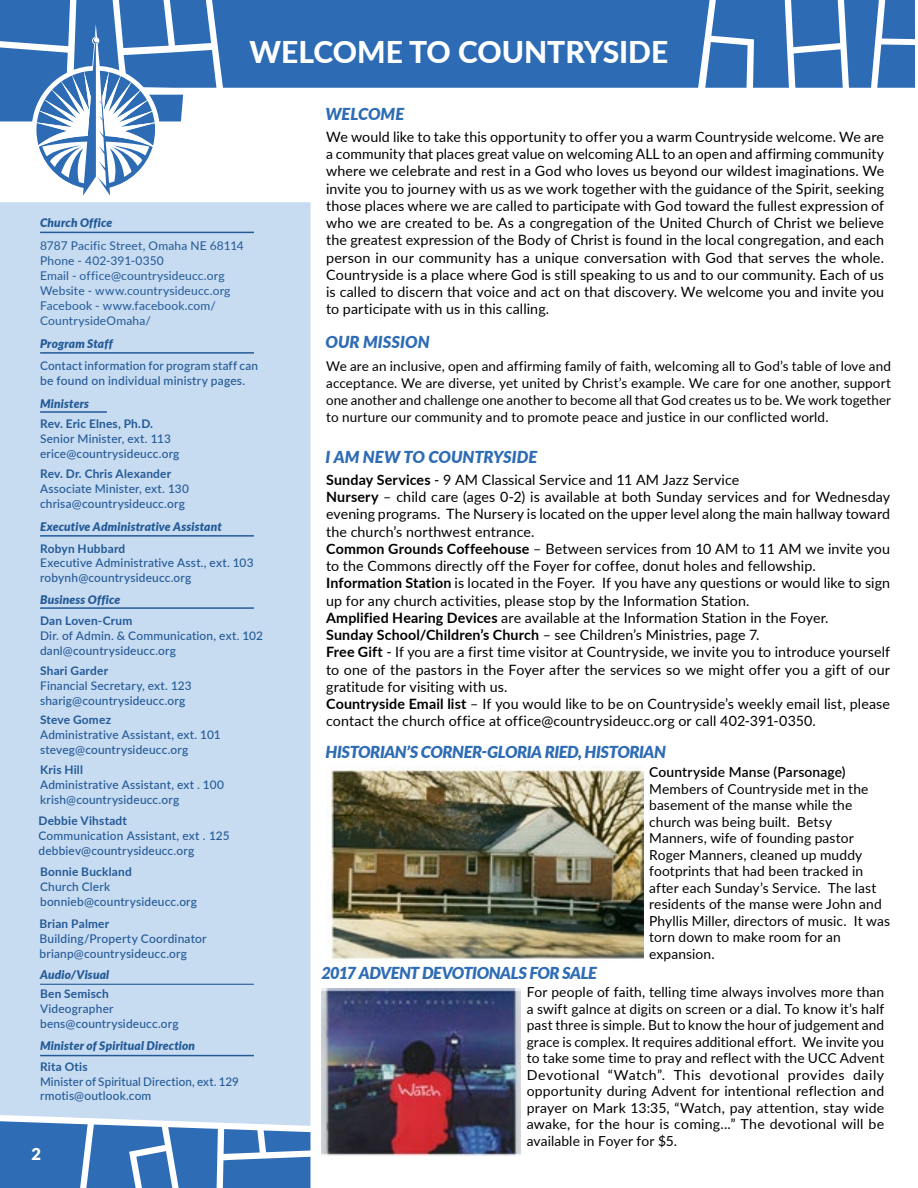
<style>
.page{position:relative;width:918px;height:1188px;background:#fff}
.page>*{position:absolute;margin:0;border:0;box-sizing:border-box;transform-origin:0 0}
.t1{font:800 30px "Lato";color:#fff}
.t2{font:italic 900 16.5px "Lato";letter-spacing:-.025em;color:#2e6cb5}
.t3{font:italic 900 16.5px "Lato";color:#2e6cb5}
.t4{font:italic 900 16.5px "Lato";letter-spacing:.005em;color:#2e6cb5}
.t5{font:italic 900 16.5px "Lato";letter-spacing:-.005em;color:#2e6cb5}
.t6{font:900 16.5px "Lato";color:#fff}
.t7{font:14.25px/17.2px "Lato";letter-spacing:.005em;color:#000;text-align:justify}
.t8{font:13.8px/16.5px "Lato";letter-spacing:.01em;color:#000;text-align:justify}
.t9{font:600 13.8px "Lato";letter-spacing:.01em;color:#000}
.t10{font:13.5px/17.2px "Lato";letter-spacing:.01em;color:#000;text-align:justify}
.t11{font:12px/15px "Lato";letter-spacing:.015em;color:#225996}
.t12{font:500 12px/15px "Lato";letter-spacing:.015em;color:#225996}
.t13{font:500 11.85px/14.9px "Lato";letter-spacing:.015em;color:#225996}
.t14{font:700 11.85px "Lato";letter-spacing:.015em;color:#225996}
.t15{font:italic 900 11.85px "Lato";letter-spacing:.015em;color:#225996}
.s1{font-weight:700}
</style>
<div class="page">
<div style="left:0;top:202px;width:310px;height:919px;background:#c7dbf1"></div>
<svg style="left:0;top:1121px;width:310px;height:67px"></svg>
<div style="left:216px;top:0;width:489px;height:88px;background:#2d6cb5"></div>
<svg style="left:705px;top:0;width:210px;height:88px;background:#5185c1"></svg>
<hr style="left:40px;top:411px;width:67px;height:2px;background:#225996">
<hr style="left:40px;top:535px;width:214px;height:2px;background:#225996">
<hr style="left:40px;top:607px;width:214px;height:2px;background:#225996">
<hr style="left:40px;top:984px;width:214px;height:1px;background:#225996">
<hr style="left:40px;top:1055px;width:214px;height:1px;background:#225996">
<svg style="left:0;top:0;width:216px;height:196px"></svg>
<hr style="left:40px;top:352px;width:214px;height:2px;background:#225996">
<hr style="left:40px;top:232px;width:214px;height:1px;background:#225996">
<img style="left:321px;top:988px;width:200px;height:169px">
<img style="left:330px;top:766px;width:313px;height:194px">
<h1 class="t1" style="left:250px;top:30px;width:420px">WELCOME TO COUNTRYSIDE</h1>
<p class="t15" style="left:40px;top:214px;width:74px">Church Office</p>
<p class="t11" style="left:40px;top:237px;width:205px">8787 Pacific Street, Omaha NE 68114<br>Phone - 402-391-0350<br>Email - office@countrysideucc.org<br>Website - www.countrysideucc.org<br>Facebook - www.facebook.com/<br>CountrysideOmaha/</p>
<p class="t15" style="left:40px;top:334px;width:74px">Program Staff</p>
<p class="t12" style="left:40px;top:358px;width:220px">Contact information for program staff can be found on individual ministry pages.</p>
<p class="t15" style="left:40px;top:395px;width:51px">Ministers</p>
<p class="t14" style="left:40px;top:415px;width:115px">Rev. Eric Elnes, Ph.D.</p>
<p class="t13" style="left:40px;top:431px;width:141px">Senior Minister, ext. 113 erice@countrysideucc.org</p>
<p class="t14" style="left:40px;top:465px;width:133px">Rev. Dr. Chris Alexander</p>
<p class="t13" style="left:40px;top:481px;width:150px">Associate Minister, ext. 130 chrisa@countrysideucc.org</p>
<p class="t15" style="left:40px;top:518px;width:183px">Executive Administrative Assistant</p>
<p class="t14" style="left:40px;top:539px;width:87px">Robyn Hubbard</p>
<p class="t13" style="left:40px;top:555px;width:215px">Executive Administrative Asst., ext. 103 robynh@countrysideucc.org</p>
<p class="t15" style="left:40px;top:591px;width:82px">Business Office</p>
<p class="t14" style="left:40px;top:612px;width:94px">Dan Loven-Crum</p>
<p class="t13" style="left:40px;top:628px;width:225px">Dir. of Admin. &amp; Communication, ext. 102 danl@countrysideucc.org</p>
<p class="t14" style="left:40px;top:662px;width:70px">Shari Garder</p>
<p class="t13" style="left:40px;top:677px;width:153px">Financial Secretary, ext. 123 sharig@countrysideucc.org</p>
<p class="t14" style="left:40px;top:711px;width:73px">Steve Gomez</p>
<p class="t13" style="left:40px;top:727px;width:182px">Administrative Assistant, ext. 101 steveg@countrysideucc.org</p>
<p class="t14" style="left:40px;top:761px;width:44px">Kris Hill</p>
<p class="t13" style="left:40px;top:777px;width:185px">Administrative Assistant, ext . 100 krish@countrysideucc.org</p>
<p class="t14" style="left:38px;top:812px;width:90px">Debbie Vihstadt</p>
<p class="t13" style="left:38px;top:828px;width:193px">Communication Assistant, ext . 125 debbiev@countrysideucc.org</p>
<p class="t14" style="left:40px;top:863px;width:93px">Bonnie Buckland</p>
<p class="t13" style="left:40px;top:879px;width:159px">Church Clerk bonnieb@countrysideucc.org</p>
<p class="t14" style="left:40px;top:915px;width:71px">Brian Palmer</p>
<p class="t12" style="left:40px;top:931px;width:169px">Building/Property Coordinator</p>
<p class="t13" style="left:40px;top:946px;width:149px">brianp@countrysideucc.org</p>
<p class="t15" style="left:40px;top:966px;width:71px">Audio/Visual</p>
<p class="t14" style="left:40px;top:985px;width:70px">Ben Semisch</p>
<p class="t13" style="left:40px;top:1001px;width:140px">Videographer bens@countrysideucc.org</p>
<p class="t15" style="left:40px;top:1037px;width:157px">Minister of Spiritual Direction</p>
<p class="t14" style="left:40px;top:1058px;width:49px">Rita Otis</p>
<p class="t13" style="left:40px;top:1073px;width:200px">Minister of Spiritual Direction, ext. 129 rmotis@outlook.com</p>
<p class="t6" style="left:32px;top:1141px;width:11px">2</p>
<p class="t5" style="left:326px;top:102px;width:80px">WELCOME</p>
<p class="t7" style="left:326px;top:127px;width:560px">We would like to take this opportunity to offer you a warm Countryside welcome. We are a community that places great value on welcoming ALL to an open and affirming community where we celebrate and rest in a God who loves us beyond our wildest imaginations. We invite you to journey with us as we work together with the guidance of the Spirit, seeking those places where we are called to participate with God toward the fullest expression of who we are created to be. As a congregation of the United Church of Christ we believe the greatest expression of the Body of Christ is found in the local congregation, and each person in our community has a unique conversation with God that serves the whole.<br>Countryside is a place where God is still speaking to us and to our community. Each of us is called to discern that voice and act on that discovery. We welcome you and invite you to participate with us in this calling.</p>
<p class="t4" style="left:326px;top:330px;width:106px">OUR MISSION</p>
<p class="t10" style="left:326px;top:356px;width:566px">We are an inclusive, open and affirming family of faith, welcoming all to God’s table of love and acceptance. We are diverse, yet united by Christ’s example. We care for one another, support one another and challenge one another to become all that God creates us to be. We work together to nurture our community and to promote peace and justice in our conflicted world.</p>
<p class="t3" style="left:326px;top:445px;width:213px">I AM NEW TO COUNTRYSIDE</p>
<p class="t7" style="left:326px;top:470px;width:566px;text-align:left"><span class="s1">Sunday Services</span> - 9 AM Classical Service and 11 AM Jazz Service<br><span class="s1">Nursery</span> – child care (ages 0-2) is available at both Sunday services and for Wednesday evening programs. The Nursery is located on the upper level along the main hallway toward the church’s northwest entrance.<br><span class="s1">Common Grounds Coffeehouse</span> – Between services from 10 AM to 11 AM we invite you to the Commons directly off the Foyer for coffee, donut holes and fellowship.<br><span class="s1">Information Station</span> is located in the Foyer. If you have any questions or would like to sign up for any church activities, please stop by the Information Station.<br><span class="s1">Amplified Hearing Devices</span> are available at the Information Station in the Foyer.<br><span class="s1">Sunday School/Children’s Church</span> – see Children’s Ministries, page 7.<br><span class="s1">Free Gift</span> - If you are a first time visitor at Countryside, we invite you to introduce yourself to one of the pastors in the Foyer after the services so we might offer you a gift of our gratitude for visiting with us.<br><span class="s1">Countryside Email list</span> – If you would like to be on Countryside’s weekly email list, please contact the church office at office@countrysideucc.org or call 402-391-0350.</p>
<p class="t2" style="left:326px;top:739px;width:342px">HISTORIAN’S CORNER-GLORIA RIED, HISTORIAN</p>
<p class="t2" style="left:321px;top:961px;width:277px">2017 ADVENT DEVOTIONALS FOR SALE</p>
<p class="t9" style="left:649px;top:762px;width:198px">Countryside Manse (Parsonage)</p>
<p class="t8" style="left:649px;top:780px;width:242px;text-align:left">Members of Countryside met in the basement of the manse while the church was being built. Betsy<br>Manners, wife of founding pastor<br>Roger Manners, cleaned up muddy footprints that had been tracked in after each Sunday’s Service. The last residents of the manse were John and<br>Phyllis Miller, directors of music. It was torn down to make room for an expansion.</p>
<p class="t8" style="left:527px;top:983px;width:359px">For people of faith, telling time always involves more than a swift galnce at digits on screen or a dial. To know it’s half past three is simple. But to know the hour of judgement and grace is complex. It requires additional effort. We invite you to take some time to pray and reflect with the UCC Advent Devotional “Watch”. This devotional provides daily opportunity during Advent for intentional reflection and prayer on Mark 13:35, “Watch, pay attention, stay wide awake, for the hour is coming...” The devotional will be available in Foyer for $5.</p>
</div>
